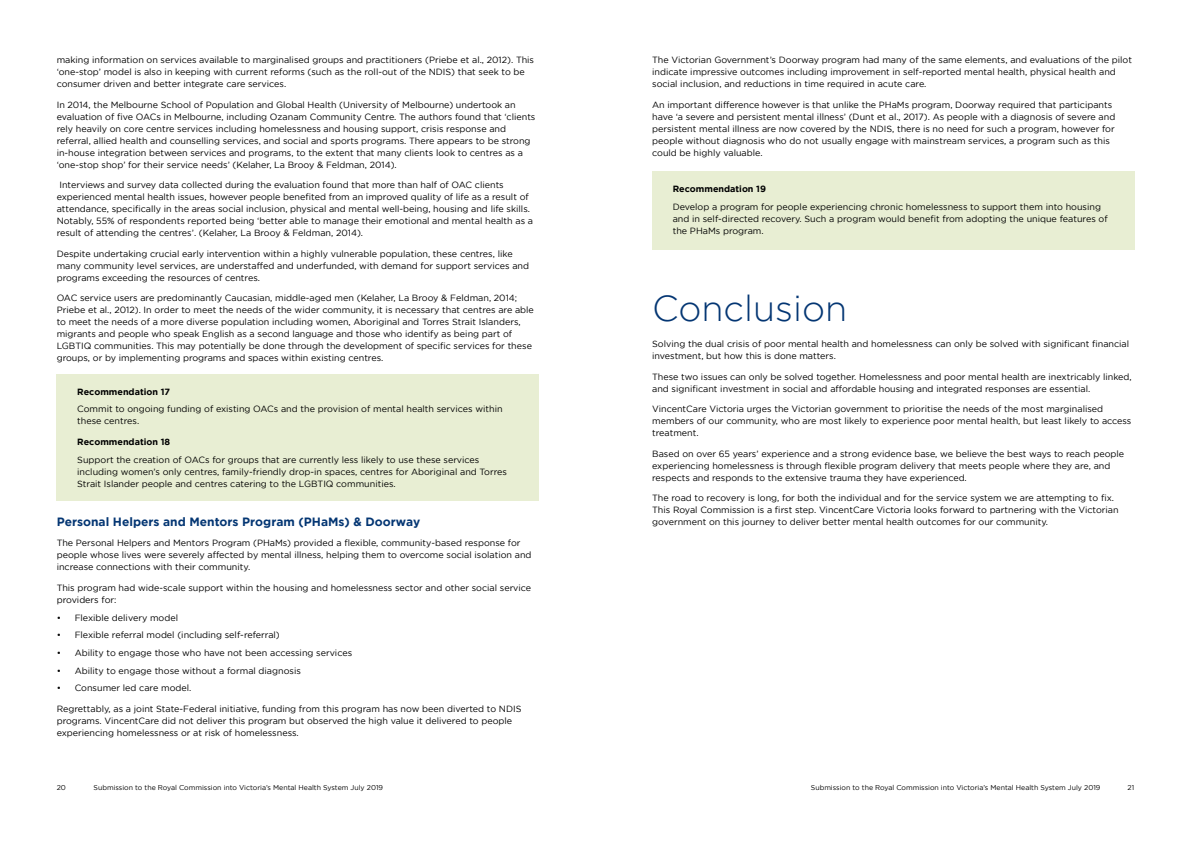
<style>
.page{position:relative;width:1191px;height:842px;background:#fff}
.page>*{position:absolute;margin:0;border:0;box-sizing:border-box;transform-origin:0 0}
.t1{font:300 36px "Gotham";color:#043673}
.t2{font:700 12px "Gotham";color:#043673}
.t3{font:9px/12px "Gotham";color:#000}
.t4{font:700 9px "Gotham";color:#000}
.t5{font:7px "Gotham";color:#000}
</style>
<div class="page">
<div style="left:57px;top:374px;width:482px;height:126px;background:#e8eed3"></div>
<div style="left:652px;top:171px;width:482px;height:79px;background:#e8eed3"></div>
<p class="t3" style="left:57px;top:54px;width:479px">making information on services available to marginalised groups and practitioners (Priebe et al., 2012). This ‘one-stop’ model is also in keeping with current reforms (such as the roll-out of the NDIS) that seek to be consumer driven and better integrate care services.</p>
<p class="t3" style="left:57px;top:98px;width:480px">In 2014, the Melbourne School of Population and Global Health (University of Melbourne) undertook an evaluation of five OACs in Melbourne, including Ozanam Community Centre. The authors found that ‘clients rely heavily on core centre services including homelessness and housing support, crisis response and referral, allied health and counselling services, and social and sports programs. There appears to be strong in-house integration between services and programs, to the extent that many clients look to centres as a ‘one-stop shop’ for their service needs’ (Kelaher, La Brooy &amp; Feldman, 2014).</p>
<p class="t3" style="left:57px;top:179px;width:478px;text-indent:3px">Interviews and survey data collected during the evaluation found that more than half of OAC clients experienced mental health issues, however people benefited from an improved quality of life as a result of attendance, specifically in the areas social inclusion, physical and mental well-being, housing and life skills.<br>Notably, 55% of respondents reported being ‘better able to manage their emotional and mental health as a result of attending the centres’. (Kelaher, La Brooy &amp; Feldman, 2014).</p>
<p class="t3" style="left:57px;top:247px;width:474px">Despite undertaking crucial early intervention within a highly vulnerable population, these centres, like many community level services, are understaffed and underfunded, with demand for support services and programs exceeding the resources of centres.</p>
<p class="t3" style="left:57px;top:292px;width:479px">OAC service users are predominantly Caucasian, middle-aged men (Kelaher, La Brooy &amp; Feldman, 2014; Priebe et al., 2012). In order to meet the needs of the wider community, it is necessary that centres are able to meet the needs of a more diverse population including women, Aboriginal and Torres Strait Islanders, migrants and people who speak English as a second language and those who identify as being part of LGBTIQ communities. This may potentially be done through the development of specific services for these groups, or by implementing programs and spaces within existing centres.</p>
<p class="t4" style="left:77px;top:386px;width:94px">Recommendation 17</p>
<p class="t3" style="left:77px;top:403px;width:427px">Commit to ongoing funding of existing OACs and the provision of mental health services within these centres.</p>
<p class="t4" style="left:77px;top:436px;width:94px">Recommendation 18</p>
<p class="t3" style="left:77px;top:453px;width:431px">Support the creation of OACs for groups that are currently less likely to use these services including women’s only centres, family-friendly drop-in spaces, centres for Aboriginal and Torres<br>Strait Islander people and centres catering to the LGBTIQ communities.</p>
<h2 class="t2" style="left:57px;top:515px;width:365px">Personal Helpers and Mentors Program (PHaMs) &amp; Doorway</h2>
<p class="t3" style="left:57px;top:537px;width:476px">The Personal Helpers and Mentors Program (PHaMs) provided a flexible, community-based response for people whose lives were severely affected by mental illness, helping them to overcome social isolation and increase connections with their community.</p>
<p class="t3" style="left:57px;top:581px;width:476px">This program had wide-scale support within the housing and homelessness sector and other social service providers for:</p>
<p class="t3" style="left:57px;top:611px;width:123px">• Flexible delivery model</p>
<p class="t3" style="left:57px;top:629px;width:225px">• Flexible referral model (including self-referral)</p>
<p class="t3" style="left:57px;top:646px;width:297px">• Ability to engage those who have not been accessing services</p>
<p class="t3" style="left:57px;top:664px;width:246px">• Ability to engage those without a formal diagnosis</p>
<p class="t3" style="left:57px;top:682px;width:136px">• Consumer led care model.</p>
<p class="t3" style="left:57px;top:702px;width:466px">Regrettably, as a joint State-Federal initiative, funding from this program has now been diverted to NDIS programs. VincentCare did not deliver this program but observed the high value it delivered to people experiencing homelessness or at risk of homelessness.</p>
<p class="t3" style="left:652px;top:54px;width:481px">The Victorian Government’s Doorway program had many of the same elements, and evaluations of the pilot indicate impressive outcomes including improvement in self-reported mental health, physical health and social inclusion, and reductions in time required in acute care.</p>
<p class="t3" style="left:652px;top:98px;width:464px">An important difference however is that unlike the PHaMs program, Doorway required that participants have ‘a severe and persistent mental illness’ (Dunt et al., 2017). As people with a diagnosis of severe and persistent mental illness are now covered by the NDIS, there is no need for such a program, however for people without diagnosis who do not usually engage with mainstream services, a program such as this could be highly valuable.</p>
<p class="t4" style="left:673px;top:184px;width:95px">Recommendation 19</p>
<p class="t3" style="left:673px;top:200px;width:436px">Develop a program for people experiencing chronic homelessness to support them into housing and in self-directed recovery. Such a program would benefit from adopting the unique features of the PHaMs program.</p>
<h1 class="t1" style="left:652px;top:289px;width:196px">Conclusion</h1>
<p class="t3" style="left:652px;top:338px;width:478px">Solving the dual crisis of poor mental health and homelessness can only be solved with significant financial investment, but how this is done matters.</p>
<p class="t3" style="left:652px;top:371px;width:481px">These two issues can only be solved together. Homelessness and poor mental health are inextricably linked, and significant investment in social and affordable housing and integrated responses are essential.</p>
<p class="t3" style="left:652px;top:403px;width:481px">VincentCare Victoria urges the Victorian government to prioritise the needs of the most marginalised members of our community, who are most likely to experience poor mental health, but least likely to access treatment.</p>
<p class="t3" style="left:652px;top:448px;width:473px">Based on over 65 years’ experience and a strong evidence base, we believe the best ways to reach people experiencing homelessness is through flexible program delivery that meets people where they are, and respects and responds to the extensive trauma they have experienced.</p>
<p class="t3" style="left:652px;top:492px;width:468px">The road to recovery is long, for both the individual and for the service system we are attempting to fix.<br>This Royal Commission is a first step. VincentCare Victoria looks forward to partnering with the Victorian government on this journey to deliver better mental health outcomes for our community.</p>
<p class="t5" style="left:57px;top:784px;width:11px">20</p>
<p class="t5" style="left:94px;top:784px;width:291px">Submission to the Royal Commission into Victoria’s Mental Health System July 2019</p>
<p class="t5" style="left:811px;top:784px;width:291px">Submission to the Royal Commission into Victoria’s Mental Health System July 2019</p>
<p class="t5" style="left:1127px;top:784px;width:8px">21</p>
</div>
